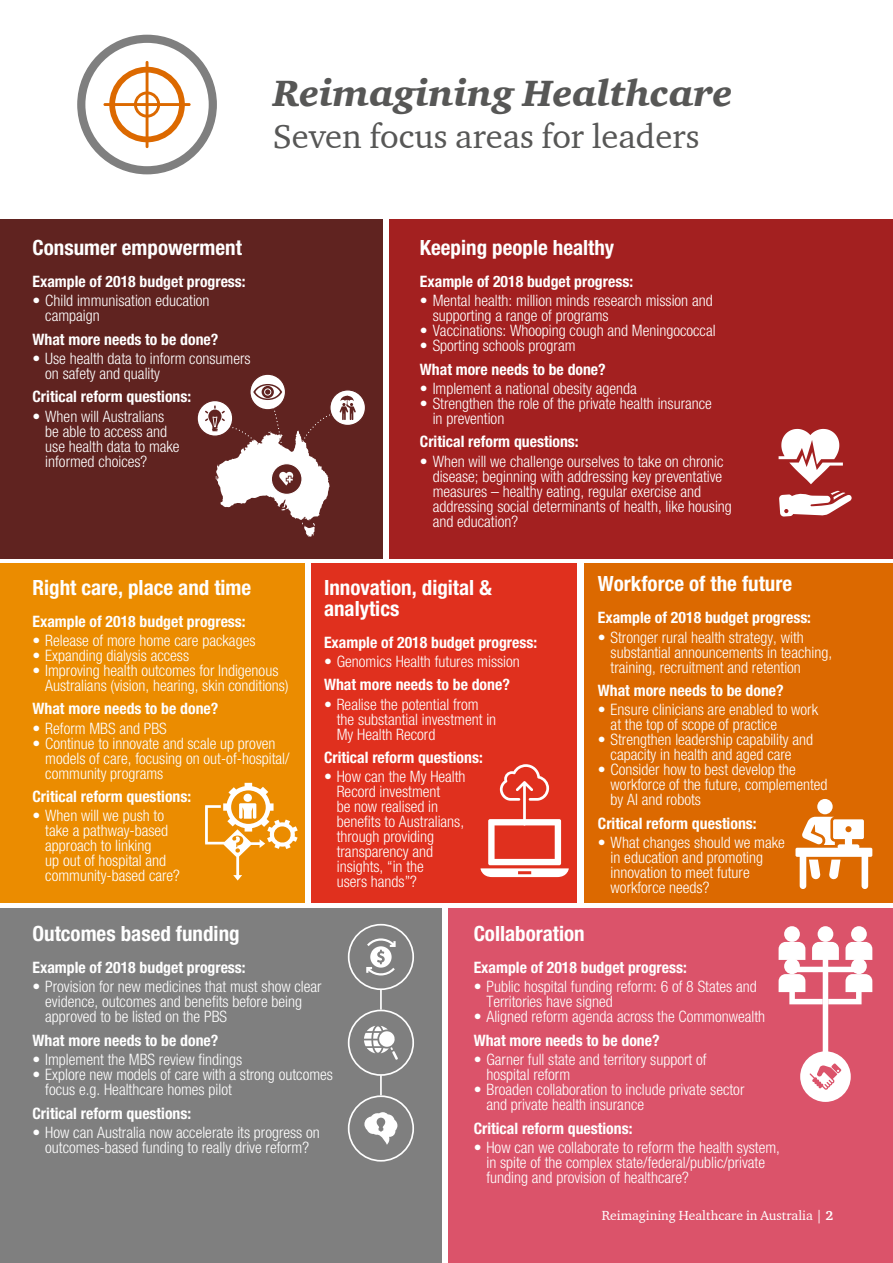
<style>
.page{position:relative;width:893px;height:1263px;background:#fff}
.page>*{position:absolute;margin:0;border:0;box-sizing:border-box;transform-origin:0 0}
.t1{font:37.5px "Charter ITC Blac Ital";color:#575756}
.t2{font:34.5px "Charter ITC";color:#575756}
.t3{font:700 condensed 21px/21px "Helvetica Neue";color:#fff}
.t4{font:300 condensed 15.75px/15px "Helvetica Neue";color:#fff}
.t5{font:700 condensed 15.75px "Helvetica Neue";color:#fff}
.t6{font:13.5px "Charter ITC";color:#fff}
.s1{font-weight:700}
</style>
<div class="page">
<div style="left:78px;top:35px;width:138px;height:139px;background:#7f7f7f;border-radius:50%"></div>
<div style="left:0;top:909px;width:442px;height:354px;background:#7f7f7f"></div>
<div style="left:449px;top:909px;width:444px;height:354px;background:#db536a"></div>
<div style="left:0;top:219px;width:383px;height:339px;background:#602320"></div>
<div style="left:389px;top:219px;width:504px;height:339px;background:#a32020"></div>
<div style="left:85px;top:43px;width:124px;height:123px;background:#fff;border-radius:50%"></div>
<svg style="left:103px;top:61px;width:88px;height:87px"></svg>
<div style="left:312px;top:564px;width:265px;height:339px;background:#e0301e"></div>
<div style="left:0;top:564px;width:305px;height:339px;background:#eb8c00"></div>
<div style="left:584px;top:563px;width:309px;height:340px;background:#dc6900"></div>
<svg style="left:205px;top:783px;width:93px;height:97px"></svg>
<svg style="left:480px;top:764px;width:89px;height:113px"></svg>
<div style="left:817px;top:799px;width:16px;height:15px;background:#fff;border-radius:50%"></div>
<svg style="left:795px;top:817px;width:77px;height:72px"></svg>
<svg style="left:364px;top:1112px;width:33px;height:33px"></svg>
<div style="left:348px;top:1095px;width:66px;height:66px;border:2px solid #fff;border-radius:50%"></div>
<svg style="left:364px;top:1026px;width:34px;height:34px"></svg>
<div style="left:348px;top:1009px;width:66px;height:67px;border:2px solid #fff;border-radius:50%"></div>
<svg style="left:366px;top:938px;width:30px;height:37px"></svg>
<div style="left:348px;top:924px;width:66px;height:66px;border:2px solid #fff;border-radius:50%"></div>
<hr style="left:380px;top:1075px;width:2px;height:20px;background:#fff">
<hr style="left:380px;top:989px;width:2px;height:20px;background:#fff">
<div style="left:784px;top:926px;width:16px;height:16px;background:#fff;border-radius:50%"></div>
<div style="left:818px;top:926px;width:15px;height:16px;background:#fff;border-radius:50%"></div>
<div style="left:851px;top:926px;width:16px;height:16px;background:#fff;border-radius:50%"></div>
<div style="left:800px;top:1051px;width:51px;height:51px;background:#fff;border-radius:50%"></div>
<svg style="left:779px;top:942px;width:93px;height:148px"></svg>
<svg style="left:779px;top:491px;width:73px;height:26px"></svg>
<svg style="left:779px;top:429px;width:64px;height:55px"></svg>
<svg style="left:197px;top:400px;width:36px;height:37px"></svg>
<svg style="left:249px;top:374px;width:37px;height:36px"></svg>
<svg style="left:329px;top:389px;width:37px;height:37px"></svg>
<svg style="left:205px;top:384px;width:151px;height:153px"></svg>
<h1 class="t1" style="left:273px;top:70px;width:461px">Reimagining Healthcare</h1>
<h2 class="t2" style="left:273px;top:114px;width:428px">Seven focus areas for leaders</h2>
<h3 class="t3" style="left:33px;top:237px;width:211px">Consumer empowerment</h3>
<p class="t5" style="left:33px;top:272px;width:215px">Example of 2018 budget progress:</p>
<p class="t4" style="left:45px;top:293px;width:166px;text-indent:-13px">• Child immunisation education campaign</p>
<p class="t5" style="left:33px;top:329px;width:187px">What more needs to be done?</p>
<p class="t4" style="left:45px;top:351px;width:207px;text-indent:-13px">• Use health data to inform consumers on safety and quality</p>
<p class="t5" style="left:33px;top:387px;width:160px">Critical reform questions:</p>
<p class="t4" style="left:45px;top:408px;width:136px;text-indent:-13px">• When will Australians be able to access and use health data to make informed choices?</p>
<h3 class="t3" style="left:420px;top:237px;width:196px">Keeping people healthy</h3>
<p class="t5" style="left:420px;top:272px;width:215px">Example of 2018 budget progress:</p>
<p class="t4" style="left:433px;top:293px;width:282px;text-indent:-13px">• Mental health: million minds research mission and supporting a range of programs</p>
<p class="t4" style="left:420px;top:323px;width:297px">• Vaccinations: Whooping cough and Meningococcal</p>
<p class="t4" style="left:420px;top:338px;width:157px">• Sporting schools program</p>
<p class="t5" style="left:420px;top:359px;width:187px">What more needs to be done?</p>
<p class="t4" style="left:420px;top:381px;width:219px">• Implement a national obesity agenda</p>
<p class="t4" style="left:433px;top:396px;width:281px;text-indent:-13px">• Strengthen the role of the private health insurance in prevention</p>
<p class="t5" style="left:420px;top:432px;width:160px">Critical reform questions:</p>
<p class="t4" style="left:433px;top:453px;width:301px;text-indent:-13px">• When will we challenge ourselves to take on chronic disease; beginning with addressing key preventative measures – healthy eating, regular exercise and addressing social determinants of health, like housing and education?</p>
<h3 class="t3" style="left:33px;top:576px;width:220px">Right care, place and time</h3>
<p class="t5" style="left:33px;top:611px;width:215px">Example of 2018 budget progress:</p>
<p class="t4" style="left:33px;top:633px;width:224px">• Release of more home care packages</p>
<p class="t4" style="left:33px;top:648px;width:158px">• Expanding dialysis access</p>
<p class="t4" style="left:45px;top:663px;width:245px;text-indent:-13px">• Improving health outcomes for Indigenous<br>Australians (vision, hearing, skin conditions)</p>
<p class="t5" style="left:33px;top:699px;width:187px">What more needs to be done?</p>
<p class="t4" style="left:33px;top:720px;width:136px">• Reform MBS and PBS</p>
<p class="t4" style="left:45px;top:735px;width:246px;text-indent:-13px">• Continue to innovate and scale up proven models of care, focusing on out-of-hospital/ community programs</p>
<p class="t5" style="left:33px;top:787px;width:160px">Critical reform questions:</p>
<p class="t4" style="left:45px;top:808px;width:136px;text-indent:-13px">• When will we push to take a pathway-based approach to linking<br>up out of hospital and community-based care?</p>
<h3 class="t3" style="left:324px;top:576px;width:169px">Innovation, digital &amp; analytics</h3>
<p class="t5" style="left:324px;top:632px;width:215px">Example of 2018 budget progress:</p>
<p class="t4" style="left:324px;top:654px;width:197px">• Genomics Health futures mission</p>
<p class="t5" style="left:324px;top:675px;width:187px">What more needs to be done?</p>
<p class="t4" style="left:337px;top:696px;width:161px;text-indent:-13px">• Realise the potential from the substantial investment in<br>My Health Record</p>
<p class="t5" style="left:324px;top:748px;width:160px">Critical reform questions:</p>
<p class="t4" style="left:337px;top:769px;width:130px;text-indent:-13px">• How can the My Health<br>Record investment<br>be now realised in benefits to Australians, through providing transparency and insights, “in the<br>users hands”?</p>
<h3 class="t3" style="left:598px;top:573px;width:196px">Workforce of the future</h3>
<p class="t5" style="left:598px;top:608px;width:215px">Example of 2018 budget progress:</p>
<p class="t4" style="left:611px;top:629px;width:223px;text-indent:-13px">• Stronger rural health strategy, with substantial announcements in teaching, training, recruitment and retention</p>
<p class="t5" style="left:598px;top:681px;width:187px">What more needs to be done?</p>
<p class="t4" style="left:611px;top:702px;width:209px;text-indent:-13px">• Ensure clinicians are enabled to work at the top of scope of practice</p>
<p class="t4" style="left:598px;top:732px;width:217px;text-align:center">• Strengthen leadership capability and capacity in health and aged care</p>
<p class="t4" style="left:611px;top:762px;width:218px;text-indent:-13px">• Consider how to best develop the workforce of the future, complemented by AI and robots</p>
<p class="t5" style="left:598px;top:814px;width:160px">Critical reform questions:</p>
<p class="t4" style="left:611px;top:835px;width:176px;text-indent:-13px">• What changes should we make in education and promoting innovation to meet future workforce needs?</p>
<h3 class="t3" style="left:33px;top:923px;width:209px">Outcomes based funding</h3>
<p class="t5" style="left:33px;top:958px;width:215px">Example of 2018 budget progress:</p>
<p class="t4" style="left:45px;top:979px;width:278px;text-indent:-13px">• Provision for new medicines that must show clear evidence, outcomes and benefits before being approved to be listed on the PBS</p>
<p class="t5" style="left:33px;top:1031px;width:187px">What more needs to be done?</p>
<p class="t4" style="left:33px;top:1052px;width:211px">• Implement the MBS review findings</p>
<p class="t4" style="left:45px;top:1067px;width:289px;text-indent:-13px">• Explore new models of care with a strong outcomes focus e.g. Healthcare homes pilot</p>
<p class="t5" style="left:33px;top:1103px;width:160px">Critical reform questions:</p>
<p class="t4" style="left:33px;top:1125px;width:289px;text-align:center">• How can Australia now accelerate its progress on outcomes-based funding to really drive reform?</p>
<h3 class="t3" style="left:474px;top:923px;width:113px">Collaboration</h3>
<p class="t5" style="left:474px;top:958px;width:215px">Example of 2018 budget progress:</p>
<p class="t4" style="left:486px;top:979px;width:272px;text-indent:-13px">• Public hospital funding reform: 6 of 8 States and<br>Territories have signed</p>
<p class="t4" style="left:474px;top:1009px;width:293px">• Aligned reform agenda across the Commonwealth</p>
<p class="t5" style="left:474px;top:1031px;width:187px">What more needs to be done?</p>
<p class="t4" style="left:486px;top:1052px;width:222px;text-indent:-13px">• Garner full state and territory support of hospital reform</p>
<p class="t4" style="left:486px;top:1082px;width:259px;text-indent:-13px">• Broaden collaboration to include private sector and private health insurance</p>
<p class="t5" style="left:474px;top:1118px;width:160px">Critical reform questions:</p>
<p class="t4" style="left:486px;top:1140px;width:295px;text-indent:-13px">• How can we collaborate to reform the health system, in spite of the complex state/federal/public/private funding and provision of healthcare?</p>
<p class="t6" style="left:602px;top:1207px;width:233px">Reimagining Healthcare in Australia | <span class="s1">2</span></p>
</div>
